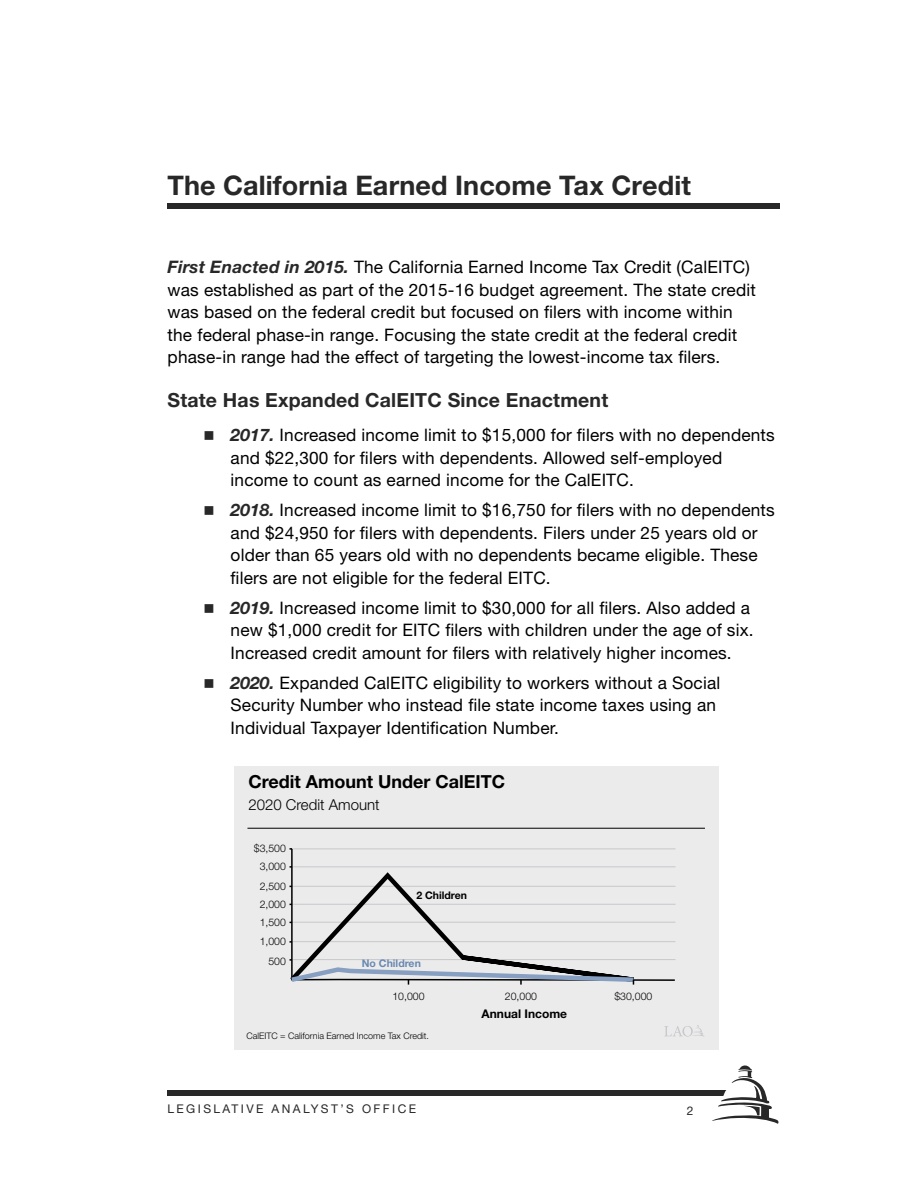
<style>
.page{position:relative;width:918px;height:1188px;background:#fff}
.page>*{position:absolute;margin:0;border:0;box-sizing:border-box;transform-origin:0 0}
.t1{font:700 27px "Helvetica Neue LT Pro";letter-spacing:.005em;color:#292829}
.t2{font:700 19.5px "Helvetica Neue LT Pro";letter-spacing:.01em;color:#292829}
.t3{font:700 18px "Helvetica Neue LT Pro";color:#000}
.t4{font:17.25px/22.5px "Helvetica Neue LT Pro";letter-spacing:.01em;color:#000}
.t5{font:300 15px "Helvetica Neue LT Pro";color:#000}
.t6{font:12px "Helvetica Neue LT Pro";letter-spacing:.2em;color:#292829}
.t7{font:700 12px "Helvetica Neue LT Pro";color:#000}
.t8{font:300 10.5px/19.5px "Helvetica Neue LT Pro";color:#000}
.t9{font:700 10.5px "Helvetica Neue LT Pro";color:#6988b0}
.t10{font:700 10.5px "Helvetica Neue LT Pro";color:#000}
.t11{font:300 9px "Helvetica Neue LT Pro";color:#000}
.s1{font-weight:700;font-style:italic;color:#292829}
.s2{font-weight:300}
</style>
<div class="page">
<div style="left:168px;top:1090px;width:567px;height:5px;background:#292829"></div>
<svg style="left:712px;top:1065px;width:67px;height:59px"></svg>
<div style="left:168px;top:204px;width:612px;height:5px;background:#292829"></div>
<div style="left:234px;top:766px;width:485px;height:283px;background:#ebebec"></div>
<svg style="left:664px;top:1025px;width:40px;height:12px"></svg>
<hr style="left:247px;top:828px;width:458px;height:1px;background:#000">
<svg style="left:291px;top:848px;width:385px;height:133px"></svg>
<svg style="left:289px;top:866px;width:350px;height:119px"></svg>
<h1 class="t1" style="left:168px;top:169px;width:525px">The California Earned Income Tax Credit</h1>
<p class="t4" style="left:168px;top:256px;width:590px"><span class="s1">First Enacted in 2015.</span> The California Earned Income Tax Credit (CalEITC) was established as part of the 2015-16 budget agreement. The state credit was based on the federal credit but focused on filers with income within the federal phase-in range. Focusing the state credit at the federal credit phase-in range had the effect of targeting the lowest-income tax filers.</p>
<p class="t2" style="left:168px;top:388px;width:442px">State Has Expanded CalEITC Since Enactment</p>
<p class="t4" style="left:231px;top:424px;width:546px"><span class="s1">2017.</span> Increased income limit to $15,000 for filers with no dependents and $22,300 for filers with dependents. Allowed self-employed income to count as earned income for the CalEITC.</p>
<p class="t4" style="left:231px;top:499px;width:546px"><span class="s1">2018.</span> Increased income limit to $16,750 for filers with no dependents and $24,950 for filers with dependents. Filers under 25 years old or older than 65 years old with no dependents became eligible. These filers are not eligible for the federal EITC.</p>
<p class="t4" style="left:231px;top:596px;width:525px"><span class="s1">2019.</span> Increased income limit to $30,000 for all filers. Also added a new $1,000 credit for EITC filers with children under the age of six.<br>Increased credit amount for filers with relatively higher incomes.</p>
<p class="t4" style="left:231px;top:671px;width:491px"><span class="s1">2020.</span> Expanded CalEITC eligibility to workers without a Social<br>Security Number who instead file state income taxes using an<br>Individual Taxpayer Identification Number.</p>
<p class="t3" style="left:317px;top:595px;width:265px"><span class="s2">Handout.ait</span> ARTWORK #220479</p>
<p class="t3" style="left:248px;top:771px;width:258px">Credit Amount Under CalEITC</p>
<p class="t5" style="left:248px;top:795px;width:133px">2020 Credit Amount</p>
<p class="t8" style="left:254px;top:839px;width:34px">$3,500</p>
<p class="t10" style="left:416px;top:889px;width:52px">2 Children</p>
<p class="t8" style="left:260px;top:857px;width:28px">3,000<br>2,500</p>
<p class="t8" style="left:260px;top:895px;width:28px;line-height:18px">2,000<br>1,500</p>
<p class="t8" style="left:260px;top:931px;width:28px;text-align:right">1,000<br>500</p>
<p class="t9" style="left:362px;top:956px;width:61px">No Children</p>
<p class="t8" style="left:392px;top:986px;width:34px">10,000</p>
<p class="t8" style="left:505px;top:986px;width:34px">20,000</p>
<p class="t8" style="left:614px;top:986px;width:39px">$30,000</p>
<p class="t11" style="left:246px;top:1030px;width:184px">CalEITC = California Earned Income Tax Credit.</p>
<p class="t7" style="left:482px;top:1006px;width:87px">Annual Income</p>
<p class="t6" style="left:168px;top:1101px;width:250px">LEGISLATIVE ANALYST’S OFFICE</p>
<p class="t6" style="left:687px;top:1103px;width:8px">2</p>
</div>
